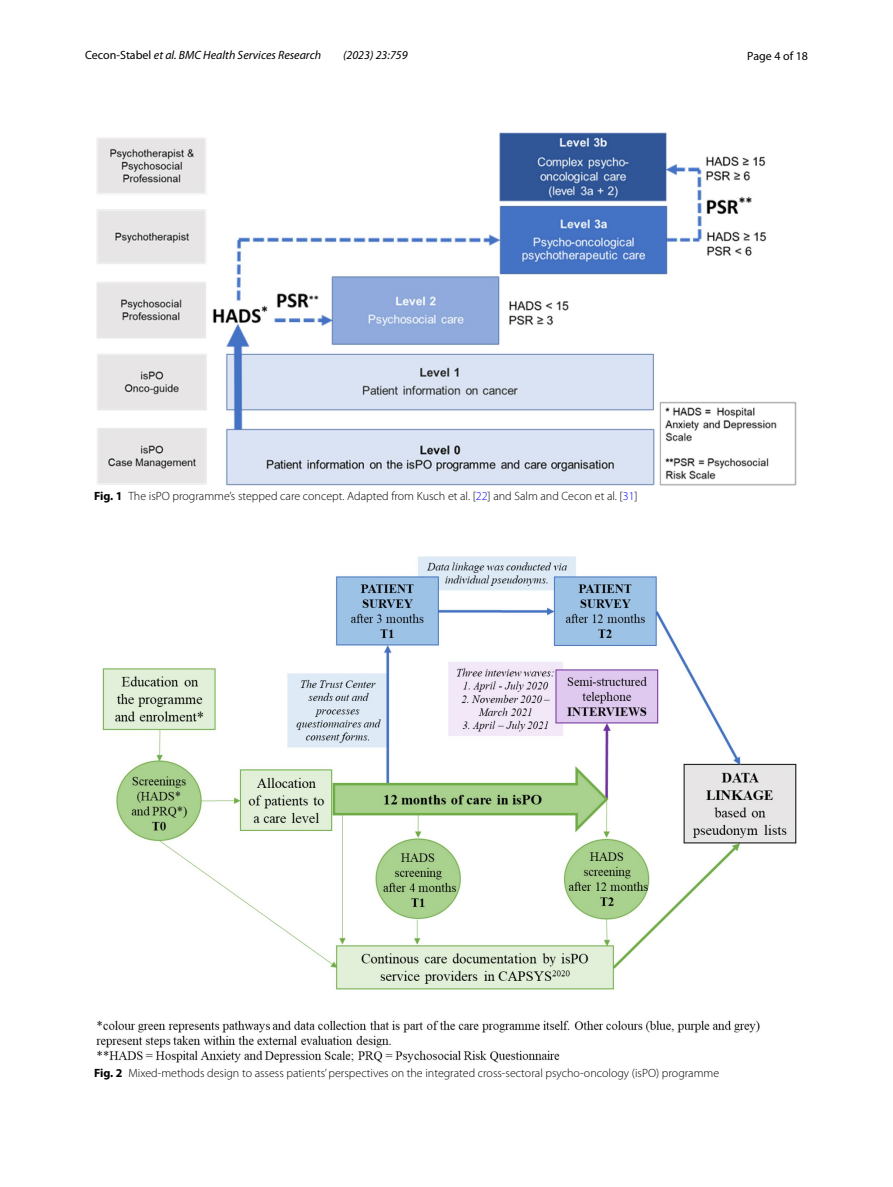
<style>
.page{position:relative;width:893px;height:1187px;background:#fff}
.page>*{position:absolute;margin:0;border:0;box-sizing:border-box;transform-origin:0 0}
.t1{font:300 12px "Myriad Pro";color:#000}
.t2{font:italic 12px "Myriad Pro";color:#000}
.t3{font:12px "Myriad Pro";color:#000}
.s1{font-style:normal}
.s2{font-weight:700}
.s3{color:#00f}
</style>
<div class="page">
<img style="left:96px;top:133px;width:701px;height:352px">
<img style="left:96px;top:557px;width:701px;height:505px">
<p class="t2" style="left:85px;top:48px;width:238px"><span class="s1">Cecon‑Stabel</span> et al. BMC Health Services Research</p>
<p class="t2" style="left:343px;top:48px;width:66px">(2023) 23:759</p>
<p class="t3" style="left:747px;top:48px;width:62px">Page 4 of 18</p>
<p class="t1" style="left:94px;top:490px;width:545px"><span class="s2">Fig. 1</span> The isPO programme’s stepped care concept. Adapted from Kusch et al. [<span class="s3">22</span>] and Salm and Cecon et al. [<span class="s3">31</span>]</p>
<p class="t1" style="left:94px;top:1066px;width:627px"><span class="s2">Fig. 2</span> Mixed-methods design to assess patients’ perspectives on the integrated cross-sectoral psycho-oncology (isPO) programme</p>
</div>
